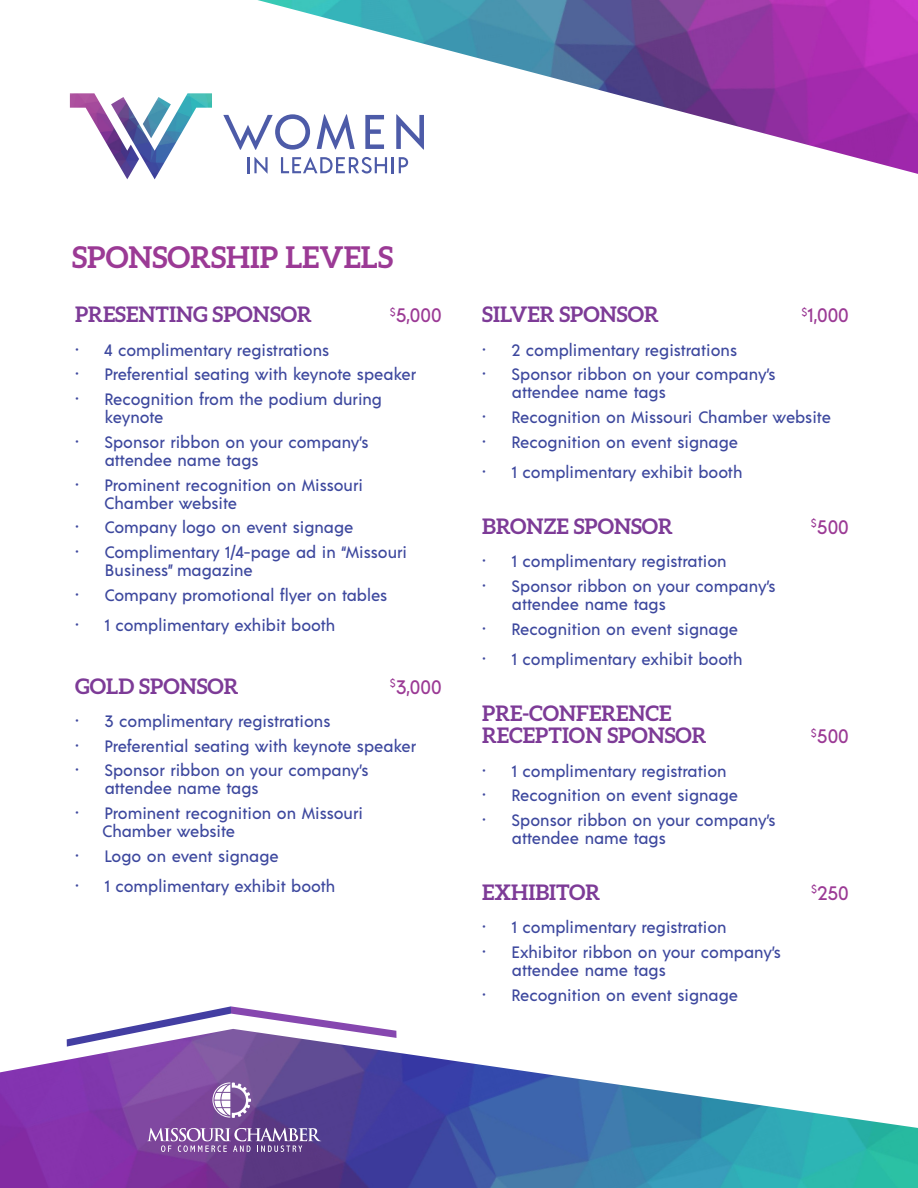
<style>
.page{position:relative;width:918px;height:1188px;background:#fff}
.page>*{position:absolute;margin:0;border:0;box-sizing:border-box;transform-origin:0 0}
.t1{font:700 30px "Aleo";color:#9b3a95}
.t2{font:700 21.45px/22.5px "Aleo";color:#7d3b97}
.t3{font:500 19.5px "Acre";color:#9b3a95}
.t4{font:500 16.5px/18px "Acre";color:#3d489e}
</style>
<div class="page">
<img style="left:70px;top:93px;width:142px;height:86px">
<img style="left:0;top:1039px;width:918px;height:149px">
<img style="left:258px;top:0;width:660px;height:174px">
<svg style="left:67px;top:1006px;width:330px;height:41px"></svg>
<svg style="left:147px;top:1128px;width:174px;height:24px;background:#8e6ea9"></svg>
<svg style="left:212px;top:1082px;width:39px;height:36px"></svg>
<img style="left:258px;top:111px;width:188px;height:24px">
<svg style="left:223px;top:114px;width:87px;height:36px"></svg>
<svg style="left:317px;top:114px;width:38px;height:35px"></svg>
<svg style="left:365px;top:115px;width:19px;height:34px"></svg>
<svg style="left:396px;top:114px;width:28px;height:36px"></svg>
<svg style="left:248px;top:157px;width:20px;height:17px"></svg>
<svg style="left:281px;top:157px;width:127px;height:17px"></svg>
<p class="t1" style="left:72px;top:239px;width:323px">SPONSORSHIP LEVELS</p>
<p class="t2" style="left:75px;top:303px;width:238px">PRESENTING SPONSOR</p>
<p class="t3" style="left:390px;top:302px;width:53px"><sup>$</sup>5,000</p>
<p class="t4" style="left:75px;top:340px;width:256px"><sup>•</sup> 4 complimentary registrations</p>
<p class="t4" style="left:75px;top:364px;width:343px"><sup>•</sup> Preferential seating with keynote speaker</p>
<p class="t4" style="left:105px;top:389px;width:279px;text-indent:-30px"><sup>•</sup> Recognition from the podium during keynote</p>
<p class="t4" style="left:105px;top:432px;width:265px;text-indent:-30px"><sup>•</sup> Sponsor ribbon on your company’s attendee name tags</p>
<p class="t4" style="left:104px;top:475px;width:260px;text-indent:-29px"><sup>•</sup> Prominent recognition on Missouri<br>Chamber website</p>
<p class="t4" style="left:75px;top:517px;width:280px"><sup>•</sup> Company logo on event signage</p>
<p class="t4" style="left:105px;top:542px;width:304px;text-indent:-30px"><sup>•</sup> Complimentary 1/4-page ad in “Missouri<br>Business” magazine</p>
<p class="t4" style="left:75px;top:585px;width:314px"><sup>•</sup> Company promotional flyer on tables</p>
<p class="t4" style="left:75px;top:615px;width:262px"><sup>•</sup> 1 complimentary exhibit booth</p>
<p class="t2" style="left:75px;top:674px;width:165px">GOLD SPONSOR</p>
<p class="t3" style="left:390px;top:673px;width:54px"><sup>$</sup>3,000</p>
<p class="t4" style="left:75px;top:711px;width:257px"><sup>•</sup> 3 complimentary registrations</p>
<p class="t4" style="left:75px;top:736px;width:343px"><sup>•</sup> Preferential seating with keynote speaker</p>
<p class="t4" style="left:105px;top:761px;width:265px;text-indent:-30px"><sup>•</sup> Sponsor ribbon on your company’s attendee name tags</p>
<p class="t4" style="left:102px;top:803px;width:262px;text-indent:-27px"><sup>•</sup> Prominent recognition on Missouri<br>Chamber website</p>
<p class="t4" style="left:75px;top:846px;width:205px"><sup>•</sup> Logo on event signage</p>
<p class="t4" style="left:75px;top:876px;width:262px"><sup>•</sup> 1 complimentary exhibit booth</p>
<p class="t2" style="left:482px;top:303px;width:178px">SILVER SPONSOR</p>
<p class="t3" style="left:802px;top:302px;width:49px"><sup>$</sup>1,000</p>
<p class="t4" style="left:482px;top:340px;width:256px"><sup>•</sup> 2 complimentary registrations</p>
<p class="t4" style="left:512px;top:364px;width:265px;text-indent:-30px"><sup>•</sup> Sponsor ribbon on your company’s attendee name tags</p>
<p class="t4" style="left:482px;top:407px;width:350px"><sup>•</sup> Recognition on Missouri Chamber website</p>
<p class="t4" style="left:482px;top:432px;width:258px"><sup>•</sup> Recognition on event signage</p>
<p class="t4" style="left:482px;top:462px;width:262px"><sup>•</sup> 1 complimentary exhibit booth</p>
<p class="t2" style="left:482px;top:515px;width:192px">BRONZE SPONSOR</p>
<p class="t3" style="left:811px;top:514px;width:39px"><sup>$</sup>500</p>
<p class="t4" style="left:482px;top:551px;width:246px"><sup>•</sup> 1 complimentary registration</p>
<p class="t4" style="left:512px;top:576px;width:265px;text-indent:-30px"><sup>•</sup> Sponsor ribbon on your company’s attendee name tags</p>
<p class="t4" style="left:482px;top:619px;width:258px"><sup>•</sup> Recognition on event signage</p>
<p class="t4" style="left:482px;top:649px;width:262px"><sup>•</sup> 1 complimentary exhibit booth</p>
<p class="t2" style="left:482px;top:701px;width:226px">PRE-CONFERENCE<br>RECEPTION SPONSOR</p>
<p class="t3" style="left:811px;top:723px;width:39px"><sup>$</sup>500</p>
<p class="t4" style="left:482px;top:761px;width:246px"><sup>•</sup> 1 complimentary registration</p>
<p class="t4" style="left:482px;top:785px;width:258px"><sup>•</sup> Recognition on event signage</p>
<p class="t4" style="left:512px;top:810px;width:265px;text-indent:-30px"><sup>•</sup> Sponsor ribbon on your company’s attendee name tags</p>
<p class="t2" style="left:482px;top:881px;width:119px">EXHIBITOR</p>
<p class="t3" style="left:811px;top:880px;width:39px"><sup>$</sup>250</p>
<p class="t4" style="left:482px;top:917px;width:246px"><sup>•</sup> 1 complimentary registration</p>
<p class="t4" style="left:512px;top:942px;width:271px;text-indent:-30px"><sup>•</sup> Exhibitor ribbon on your company’s attendee name tags</p>
<p class="t4" style="left:482px;top:985px;width:258px"><sup>•</sup> Recognition on event signage</p>
</div>
